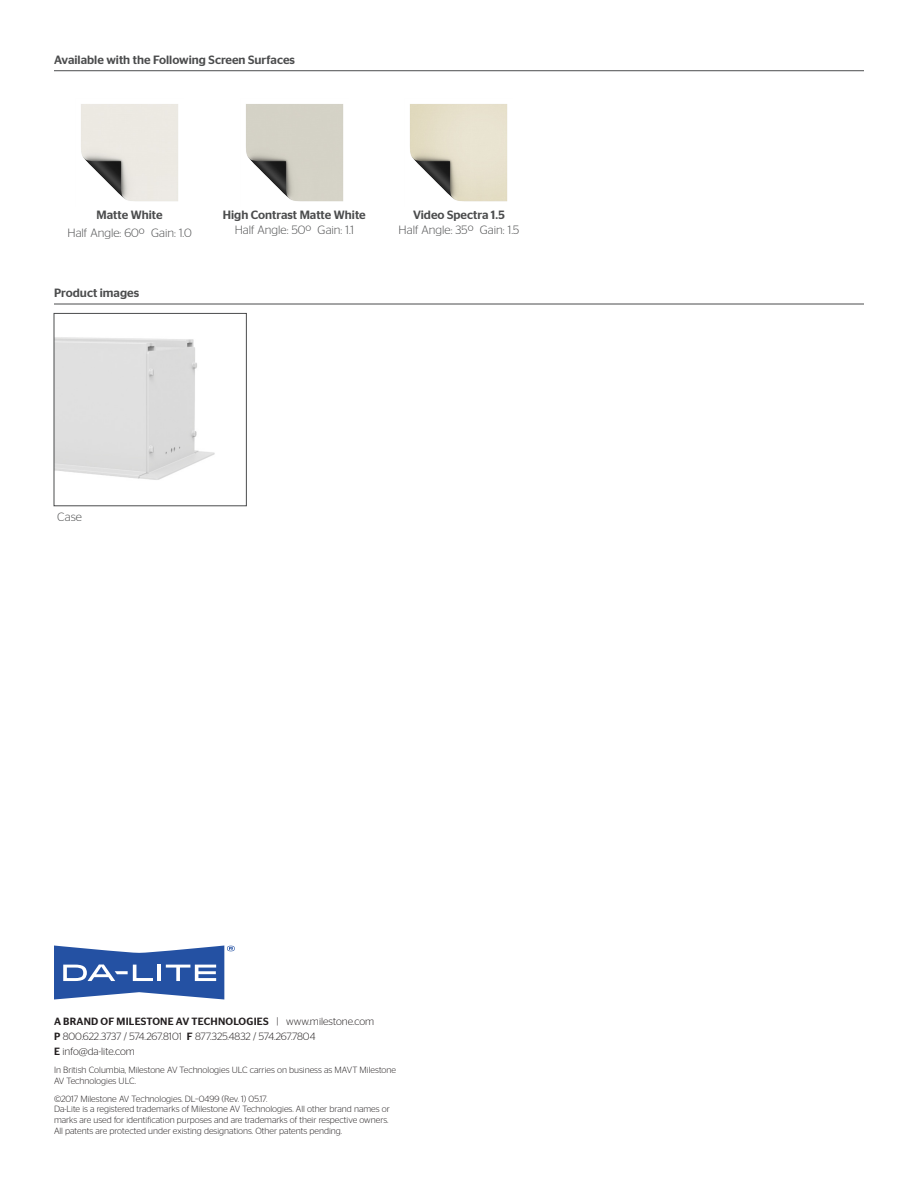
<style>
.page{position:relative;width:918px;height:1188px;background:#fff}
.page>*{position:absolute;margin:0;border:0;box-sizing:border-box;transform-origin:0 0}
.t1{font:500 12px "Stag Sans";color:#4b4c4d}
.t2{font:300 12px "Stag Sans";color:#4b4c4d}
.t3{font:300 10.5px/15.1px "Stag Sans";letter-spacing:-.005em;color:#231f20}
.t4{font:500 10.5px "Stag Sans";letter-spacing:.02em;color:#231f20}
.t5{font:300 9px/10.8px "Stag Sans";color:#231f20}
.s1{font-weight:300}
.s2{font-weight:500}
</style>
<div class="page">
<img style="left:81px;top:104px;width:97px;height:97px">
<img style="left:246px;top:104px;width:98px;height:98px">
<img style="left:410px;top:104px;width:98px;height:98px">
<hr style="left:54px;top:70px;width:810px;height:1px;background:#4b4c4d">
<svg style="left:54px;top:946px;width:181px;height:54px"></svg>
<hr style="left:54px;top:304px;width:810px;height:1px;background:#4b4c4d">
<img style="left:56px;top:337px;width:159px;height:143px">
<div style="left:54px;top:313px;width:193px;height:193px;border:1px solid #4b4c4d"></div>
<p class="t1" style="left:54px;top:52px;width:243px">Available with the Following Screen Surfaces</p>
<p class="t1" style="left:97px;top:208px;width:68px">Matte White</p>
<p class="t2" style="left:68px;top:226px;width:126px">Half Angle: 60º Gain: 1.0</p>
<p class="t1" style="left:54px;top:286px;width:87px">Product images</p>
<p class="t1" style="left:223px;top:208px;width:144px">High Contrast Matte White</p>
<p class="t2" style="left:235px;top:223px;width:121px">Half Angle: 50º Gain: 1.1</p>
<p class="t1" style="left:413px;top:208px;width:93px">Video Spectra 1.5</p>
<p class="t2" style="left:399px;top:223px;width:122px">Half Angle: 35º Gain: 1.5</p>
<p class="t2" style="left:57px;top:510px;width:26px">Case</p>
<p class="t4" style="left:54px;top:1016px;width:322px">A BRAND OF MILESTONE AV TECHNOLOGIES <span class="s1">| www.milestone.com</span></p>
<p class="t3" style="left:54px;top:1028px;width:263px"><span class="s2">P</span> 800.622.3737 / 574.267.8101 <span class="s2">F</span> 877.325.4832 / 574.267.7804<br><span class="s2">E</span> info@da-lite.com</p>
<p class="t5" style="left:54px;top:1065px;width:344px">In British Columbia, Milestone AV Technologies ULC carries on business as MAVT Milestone<br>AV Technologies ULC.</p>
<p class="t5" style="left:54px;top:1093px;width:337px">©2017 Milestone AV Technologies. DL–0499 (Rev. 1) 05.17.<br>Da-Lite is a registered trademarks of Milestone AV Technologies. All other brand names or marks are used for identification purposes and are trademarks of their respective owners.<br>All patents are protected under existing designations. Other patents pending.</p>
</div>
